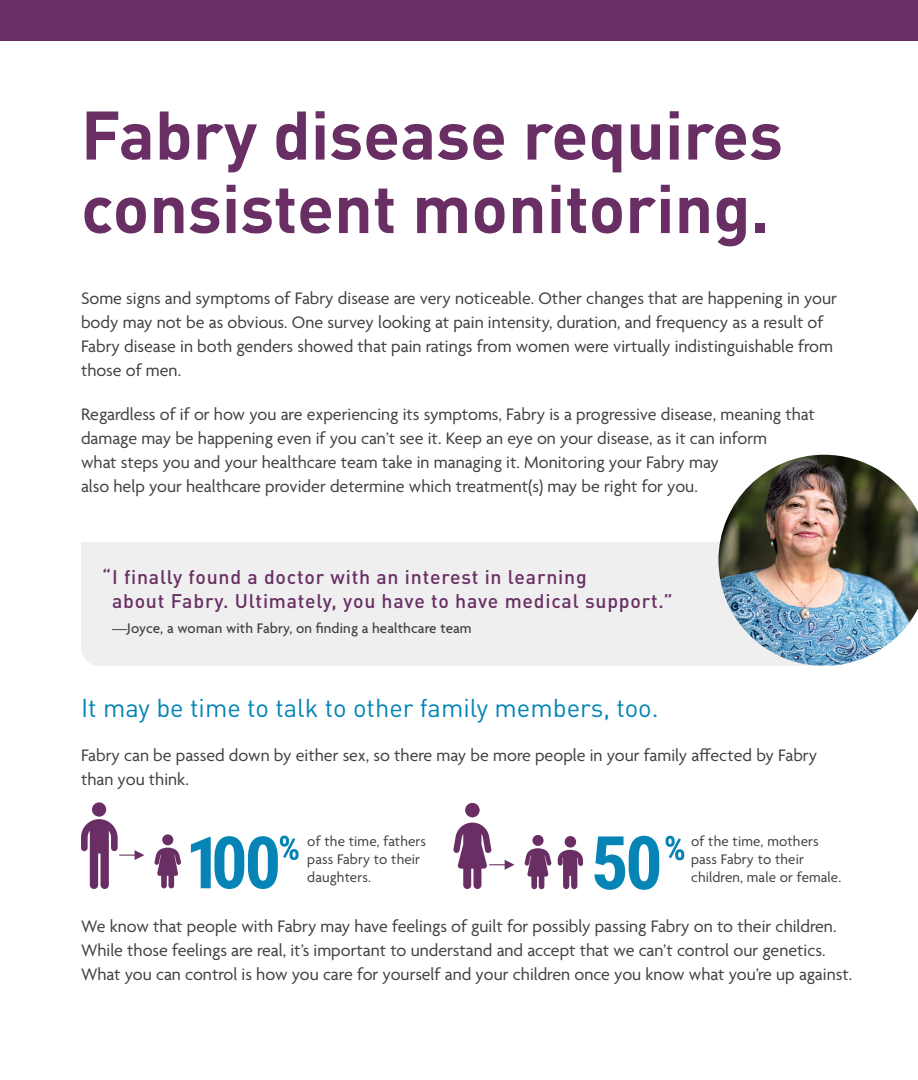
<style>
.page{position:relative;width:918px;height:1080px;background:#fff}
.page>*{position:absolute;margin:0;border:0;box-sizing:border-box;transform-origin:0 0}
.t1{font:700 67.5px/73.5px "DIN Pro";color:#692f64}
.t2{font:25.5px "DIN Pro";color:#0684b6}
.t3{font:500 19.5px/24px "DIN Pro";letter-spacing:.04em;color:#692f64}
.t4{font:18px/24px "Agenda";color:#414042}
.t5{font:15px/18px "Agenda";letter-spacing:.01em;color:#414042}
.t6{font:500 15px "Agenda";letter-spacing:.01em;color:#414042}
</style>
<div class="page">
<div style="left:0;top:0;width:918px;height:41px;background:#692f64"></div>
<div style="left:81px;top:542px;width:754px;height:124px;background:#efeff0"></div>
<img style="left:718px;top:455px;width:200px;height:210px">
<div style="left:92px;top:802px;width:14px;height:15px;background:#692f64;border-radius:50%"></div>
<svg style="left:154px;top:848px;width:27px;height:40px"></svg>
<div style="left:162px;top:834px;width:11px;height:11px;background:#692f64;border-radius:50%"></div>
<svg style="left:191px;top:836px;width:108px;height:53px"></svg>
<svg style="left:81px;top:819px;width:63px;height:70px"></svg>
<svg style="left:558px;top:850px;width:25px;height:39px"></svg>
<div style="left:565px;top:836px;width:11px;height:12px;background:#692f64;border-radius:50%"></div>
<div style="left:465px;top:803px;width:15px;height:14px;background:#692f64;border-radius:50%"></div>
<svg style="left:525px;top:848px;width:27px;height:41px"></svg>
<div style="left:532px;top:835px;width:12px;height:11px;background:#692f64;border-radius:50%"></div>
<svg style="left:594px;top:836px;width:65px;height:54px"></svg>
<svg style="left:666px;top:836px;width:18px;height:24px"></svg>
<svg style="left:453px;top:823px;width:62px;height:66px"></svg>
<h1 class="t1" style="left:81px;top:94px;width:703px">Fabry disease requires consistent monitoring.</h1>
<p class="t4" style="left:81px;top:287px;width:758px">Some signs and symptoms of Fabry disease are very noticeable. Other changes that are happening in your body may not be as obvious. One survey looking at pain intensity, duration, and frequency as a result of Fabry disease in both genders showed that pain ratings from women were virtually indistinguishable from those of men.</p>
<p class="t4" style="left:81px;top:404px;width:735px">Regardless of if or how you are experiencing its symptoms, Fabry is a progressive disease, meaning that damage may be happening even if you can’t see it. Keep an eye on your disease, as it can inform<br>what steps you and your healthcare team take in managing it. Monitoring your Fabry may<br>also help your healthcare provider determine which treatment(s) may be right for you.</p>
<p class="t3" style="left:112px;top:563px;width:562px;text-indent:-10px">“I finally found a doctor with an interest in learning<br>about Fabry. Ultimately, you have to have medical support.”</p>
<p class="t6" style="left:112px;top:620px;width:361px">—Joyce, a woman with Fabry, on finding a healthcare team</p>
<h2 class="t2" style="left:81px;top:688px;width:579px">It may be time to talk to other family members, too.</h2>
<p class="t4" style="left:81px;top:744px;width:738px">Fabry can be passed down by either sex, so there may be more people in your family affected by Fabry than you think.</p>
<p class="t5" style="left:307px;top:833px;width:120px">of the time, fathers pass Fabry to their daughters.</p>
<p class="t5" style="left:691px;top:833px;width:152px">of the time, mothers pass Fabry to their children, male or female.</p>
<p class="t4" style="left:81px;top:915px;width:773px">We know that people with Fabry may have feelings of guilt for possibly passing Fabry on to their children.<br>While those feelings are real, it’s important to understand and accept that we can’t control our genetics.<br>What you can control is how you care for yourself and your children once you know what you’re up against.</p>
</div>
